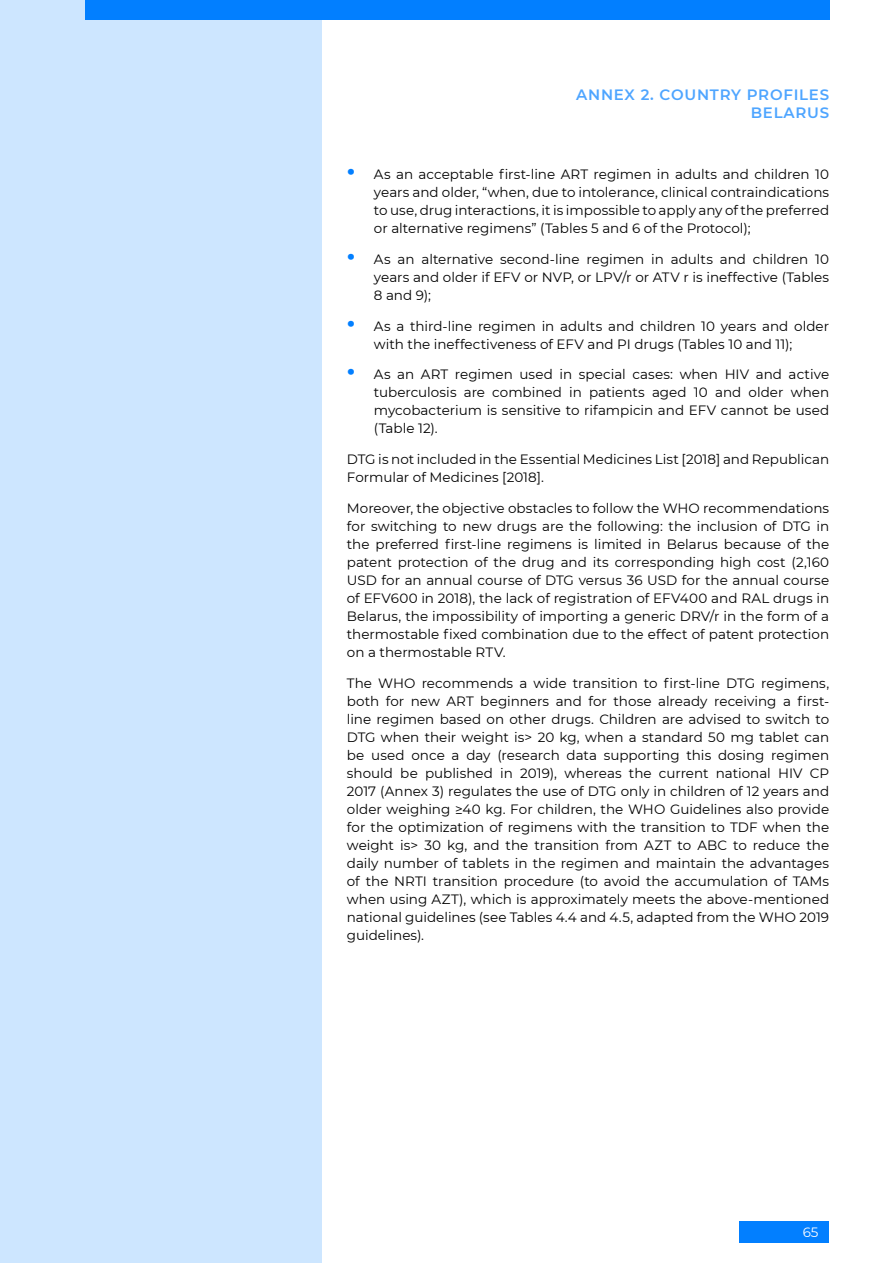
<style>
.page{position:relative;width:893px;height:1263px;background:#fff}
.page>*{position:absolute;margin:0;border:0;box-sizing:border-box;transform-origin:0 0}
.t1{font:600 15px/18px "Montserrat";letter-spacing:.05em;color:#4ea5ff;text-align:right}
.t2{font:13.5px/18px "Montserrat";color:#000;text-align:justify}
.t3{font:13.5px "Montserrat";color:#fff}
.s1{font-weight:800;font-size:21px;color:#027fff}
</style>
<div class="page">
<div style="left:740px;top:1221px;width:89px;height:21px;background:#027fff"></div>
<div style="left:0;top:0;width:321px;height:1263px;background:#cde6ff"></div>
<div style="left:85px;top:0;width:744px;height:19px;background:#027fff"></div>
<p class="t1" style="left:576px;top:85px;width:255px">ANNEX 2. COUNTRY PROFILES<br>BELARUS</p>
<p class="t2" style="left:374px;top:165px;width:457px;text-indent:-27px"><span class="s1">•</span> As an acceptable first-line ART regimen in adults and children 10 years and older, “when, due to intolerance, clinical contraindications to use, drug interactions, it is impossible to apply any of the preferred or alternative regimens” (Tables 5 and 6 of the Protocol);</p>
<p class="t2" style="left:374px;top:250px;width:457px;text-indent:-27px"><span class="s1">•</span> As an alternative second-line regimen in adults and children 10 years and older if EFV or NVP, or LPV/r or ATV r is ineffective (Tables 8 and 9);</p>
<p class="t2" style="left:374px;top:316px;width:457px;text-indent:-27px"><span class="s1">•</span> As a third-line regimen in adults and children 10 years and older with the ineffectiveness of EFV and PI drugs (Tables 10 and 11);</p>
<p class="t2" style="left:374px;top:365px;width:457px;text-indent:-27px"><span class="s1">•</span> As an ART regimen used in special cases: when HIV and active tuberculosis are combined in patients aged 10 and older when mycobacterium is sensitive to rifampicin and EFV cannot be used (Table 12).</p>
<p class="t2" style="left:347px;top:450px;width:484px">DTG is not included in the Essential Medicines List [2018] and Republican<br>Formular of Medicines [2018].</p>
<p class="t2" style="left:347px;top:499px;width:484px">Moreover, the objective obstacles to follow the WHO recommendations for switching to new drugs are the following: the inclusion of DTG in the preferred first-line regimens is limited in Belarus because of the patent protection of the drug and its corresponding high cost (2,160<br>USD for an annual course of DTG versus 36 USD for the annual course of EFV600 in 2018), the lack of registration of EFV400 and RAL drugs in Belarus, the impossibility of importing a generic DRV/r in the form of a thermostable fixed combination due to the effect of patent protection on a thermostable RTV.</p>
<p class="t2" style="left:347px;top:673px;width:484px">The WHO recommends a wide transition to first-line DTG regimens, both for new ART beginners and for those already receiving a first&shy;line regimen based on other drugs. Children are advised to switch to DTG when their weight is&gt; 20 kg, when a standard 50 mg tablet can be used once a day (research data supporting this dosing regimen should be published in 2019), whereas the current national HIV CP 2017 (Annex 3) regulates the use of DTG only in children of 12 years and older weighing ≥40 kg. For children, the WHO Guidelines also provide for the optimization of regimens with the transition to TDF when the weight is&gt; 30 kg, and the transition from AZT to ABC to reduce the daily number of tablets in the regimen and maintain the advantages of the NRTI transition procedure (to avoid the accumulation of TAMs when using AZT), which is approximately meets the above-mentioned national guidelines (see Tables 4.4 and 4.5, adapted from the WHO 2019 guidelines).</p>
<p class="t3" style="left:803px;top:1222px;width:17px">65</p>
</div>
